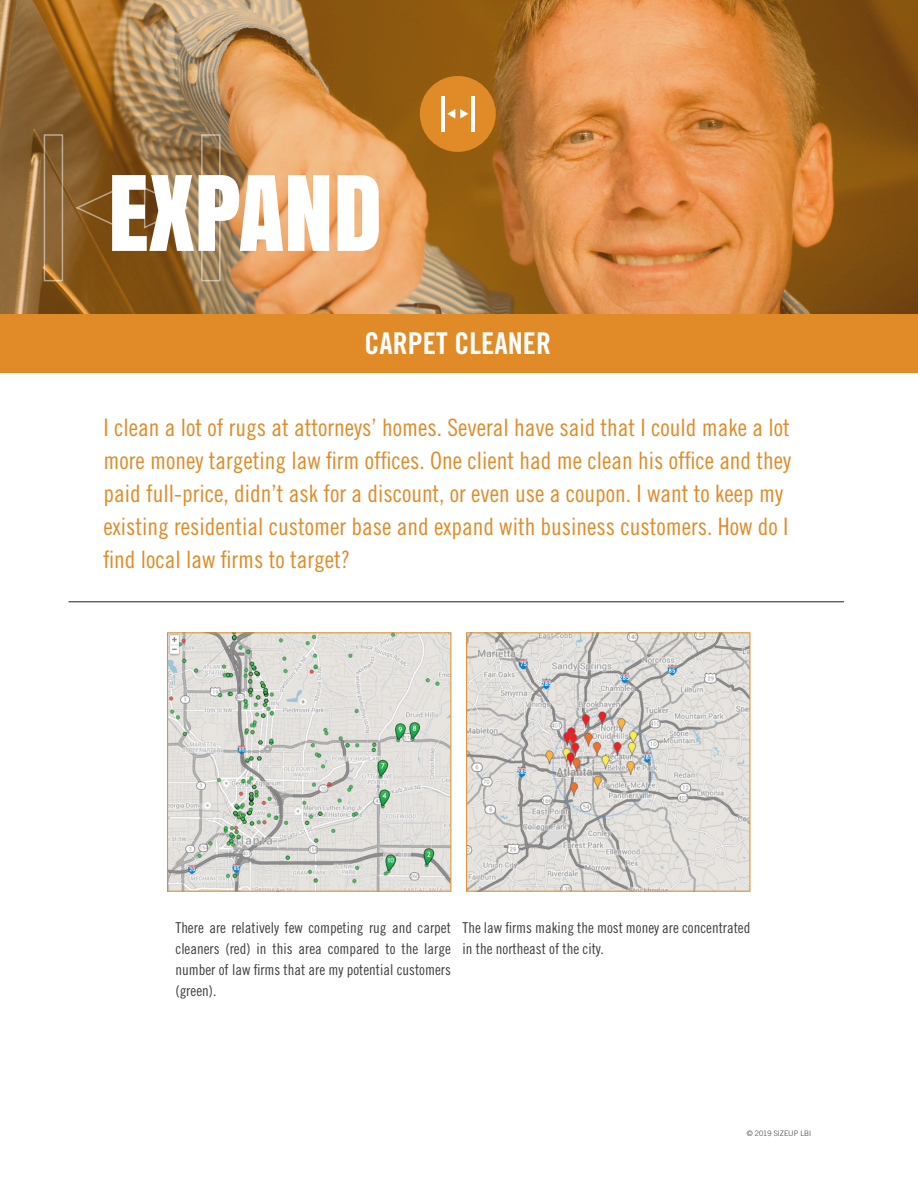
<style>
.page{position:relative;width:918px;height:1188px;background:#fff}
.page>*{position:absolute;margin:0;border:0;box-sizing:border-box;transform-origin:0 0}
.H1-LC{font:97.5px "Anton";color:#fff}
.Step-LC{font:30px "Trade Gothic LT Std Bd Cn 20";color:#fff}
.Quote-LC{font:24px/33px "Trade Gothic LT Std Cn 18";color:#e08b28}
.p_blue_highlighted{font:15px/21px "Trade Gothic LT Std Cn 18";color:#3e3e3f;text-align:justify}
.t1{font:300 7.5px "Trade Gothic LT Std";color:#3e3e3f}
</style>
<div class="page">
<img style="left:0;top:0;width:918px;height:314px">
<div style="left:0;top:314px;width:918px;height:59px;background:#e08b28"></div>
<img style="left:169px;top:634px;width:280px;height:256px">
<div style="left:167px;top:632px;width:284px;height:260px;border:1px solid #e08b28"></div>
<hr style="left:69px;top:601px;width:775px;height:1px;background:#231f20">
<img style="left:468px;top:634px;width:280px;height:256px">
<div style="left:466px;top:632px;width:284px;height:260px;border:1px solid #e08b28"></div>
<div style="left:420px;top:76px;width:76px;height:76px;background:#e08b28;border-radius:50%"></div>
<hr style="left:441px;top:96px;width:3px;height:35px;background:#fff">
<hr style="left:471px;top:96px;width:4px;height:35px;background:#fff">
<svg style="left:447px;top:109px;width:21px;height:10px"></svg>
<svg style="left:43px;top:133px;width:178px;height:149px;background:#8c6533"></svg>
<p class="H1-LC" style="left:108px;top:136px;width:275px">EXPAND</p>
<p class="Step-LC" style="left:365px;top:325px;width:188px">CARPET CLEANER</p>
<p class="Quote-LC" style="left:104px;top:411px;width:689px">I clean a lot of rugs at attorneys’ homes. Several have said that I could make a lot more money targeting law firm offices. One client had me clean his office and they paid full-price, didn’t ask for a discount, or even use a coupon. I want to keep my existing residential customer base and expand with business customers. How do I find local law firms to target?</p>
<p class="p_blue_highlighted" style="left:176px;top:917px;width:277px">There are relatively few competing rug and carpet cleaners (red) in this area compared to the large number of law firms that are my potential customers (green).</p>
<p class="p_blue_highlighted" style="left:463px;top:917px;width:289px">The law firms making the most money are concentrated in the northeast of the city.</p>
<p class="t1" style="left:747px;top:1129px;width:66px">© 2019 SIZEUP LBI</p>
</div>
